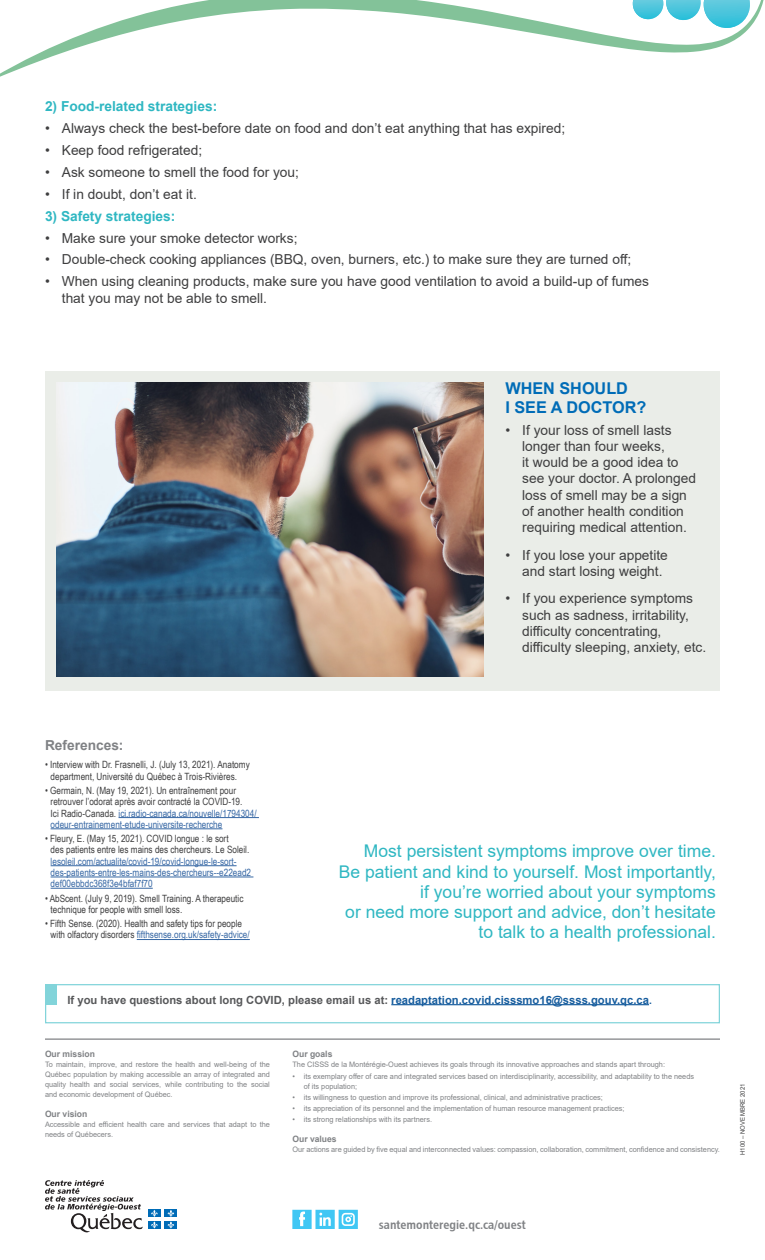
<style>
.page{position:relative;width:765px;height:1260px;background:#fff}
.page>*{position:absolute;margin:0;border:0;box-sizing:border-box;transform-origin:0 0}
.retenir{font:17.5px/20.2px "Arial";color:#2fb7c2;text-align:right}
.Sous-titre{font:700 16.25px/18.8px "Arial";color:#006cb7}
.t1{font:13.75px/16.2px "Arial";color:#3e3e3f}
.Sous_sous-titre{font:700 13.75px "Arial";color:#2fb7c2}
.Références{font:700 13.75px "Arial";color:#808285}
.Site_web_-_C4{font:12.5px "Chaloult Cond Demi Gras Normal";color:#808285}
.Références-2{font:700 11.25px "Arial";color:#57585a}
.Références___Texte_b{font:10px/11.2px "Arial Narrow";color:#3e3e3f}
.Références___Texte_b-2{font:10px/11.2px "Arial Narrow";color:#3667a4}
.Mission_-_titre{font:700 8.75px "Arial";color:#808285}
.Mission_-_texte{font:7.5px/10px "Arial";color:#808285}
.t2{font:6.25px "Arial";letter-spacing:.035em;color:#3e3e3f;scale:.95 1}
.s1{color:#3667a4}
.s2{color:#3e3e3f}
.s3{color:#175d9e}
.s4{font-size:10px;color:#175d9e}
</style>
<div class="page">
<svg style="left:0;top:0;width:764px;height:77px"></svg>
<hr style="left:119px;top:817px;width:140px;height:1px;background:#3667a4">
<hr style="left:51px;top:828px;width:171px;height:1px;background:#3667a4">
<hr style="left:51px;top:865px;width:186px;height:1px;background:#3667a4">
<hr style="left:51px;top:877px;width:202px;height:1px;background:#3667a4">
<hr style="left:51px;top:888px;width:102px;height:1px;background:#3667a4">
<hr style="left:137px;top:939px;width:113px;height:1px;background:#3667a4">
<div style="left:45px;top:984px;width:675px;height:39px;border:1px solid #82d4da"></div>
<div style="left:45px;top:984px;width:12px;height:21px;background:#82d4da"></div>
<hr style="left:391px;top:1004px;width:258px;height:1px;background:#175d9e">
<div style="left:45px;top:371px;width:675px;height:319px;background:#eaede8"></div>
<img style="left:56px;top:382px;width:428px;height:295px">
<hr style="left:45px;top:1039px;width:675px;height:1px;background:#808285">
<svg style="left:45px;top:1181px;width:98px;height:52px"></svg>
<div style="left:148px;top:1209px;width:13px;height:8px;background:#006cb7"></div>
<div style="left:165px;top:1209px;width:12px;height:8px;background:#006cb7"></div>
<div style="left:148px;top:1221px;width:13px;height:8px;background:#006cb7"></div>
<svg style="left:151px;top:1210px;width:7px;height:19px"></svg>
<div style="left:165px;top:1221px;width:12px;height:8px;background:#006cb7"></div>
<svg style="left:168px;top:1210px;width:6px;height:19px"></svg>
<svg style="left:292px;top:1210px;width:66px;height:19px"></svg>
<p class="Sous_sous-titre" style="left:45px;top:97px;width:174px">2) Food-related strategies:</p>
<p class="t1" style="left:45px;top:120px;width:522px">• Always check the best-before date on food and don’t eat anything that has expired;</p>
<p class="t1" style="left:45px;top:142px;width:159px">• Keep food refrigerated;</p>
<p class="t1" style="left:45px;top:164px;width:256px">• Ask someone to smell the food for you;</p>
<p class="t1" style="left:45px;top:186px;width:153px">• If in doubt, don’t eat it.</p>
<p class="Sous_sous-titre" style="left:45px;top:206px;width:132px">3) Safety strategies:</p>
<p class="t1" style="left:45px;top:229px;width:254px">• Make sure your smoke detector works;</p>
<p class="t1" style="left:45px;top:251px;width:588px">• Double-check cooking appliances (BBQ, oven, burners, etc.) to make sure they are turned off;</p>
<p class="t1" style="left:62px;top:273px;width:589px;text-indent:-17px">• When using cleaning products, make sure you have good ventilation to avoid a build-up of fumes that you may not be able to smell.</p>
<p class="Sous-titre" style="left:505px;top:379px;width:142px">WHEN SHOULD<br>I SEE A DOCTOR?</p>
<p class="t1" style="left:522px;top:422px;width:175px;text-indent:-17px">• If your loss of smell lasts longer than four weeks,<br>it would be a good idea to see your doctor. A prolonged loss of smell may be a sign of another health condition requiring medical attention.</p>
<p class="t1" style="left:522px;top:547px;width:147px;text-indent:-17px">• If you lose your appetite and start losing weight.</p>
<p class="t1" style="left:522px;top:590px;width:185px;text-indent:-17px">• If you experience symptoms such as sadness, irritability, difficulty concentrating, difficulty sleeping, anxiety, etc.</p>
<p class="Références" style="left:45px;top:736px;width:80px">References:</p>
<p class="Références___Texte_b" style="left:51px;top:759px;width:201px;text-indent:-6px">• Interview with Dr. Frasnelli, J. (July 13, 2021). Anatomy department, Université du Québec à Trois-Rivières.</p>
<p class="Références___Texte_b" style="left:51px;top:785px;width:208px;text-indent:-6px">• Germain, N. (May 19, 2021). Un entraînement pour retrouver l’odorat après avoir contracté la COVID-19.<br>Ici Radio-Canada. <span class="s1">ici.radio-canada.ca/nouvelle/1794304/ odeur-entrainement-etude-universite-recherche</span></p>
<p class="Références___Texte_b-2" style="left:51px;top:833px;width:202px;text-indent:-6px"><span class="s2">• Fleury, E. (May 15, 2021). COVID longue : le sort<br>des patients entre les mains des chercheurs. Le Soleil. </span>lesoleil.com/actualite/covid-19/covid-longue-le-sort&shy;des-patients-entre-les-mains-des-chercheurs--e22ead2 def00ebbdc368f3e4bfaf7f70</p>
<p class="Références___Texte_b" style="left:51px;top:892px;width:194px;text-indent:-6px">• AbScent. (July 9, 2019). Smell Training. A therapeutic technique for people with smell loss.</p>
<p class="Références___Texte_b" style="left:51px;top:918px;width:201px;text-indent:-6px">• Fifth Sense. (2020). Health and safety tips for people with olfactory disorders <span class="s1">fifthsense.org.uk/safety-advice/</span></p>
<p class="retenir" style="left:339px;top:841px;width:379px">Most persistent symptoms improve over time.<br>Be patient and kind to yourself. Most importantly, if you’re worried about your symptoms<br>or need more support and advice, don’t hesitate to talk to a health professional.</p>
<p class="Références-2" style="left:68px;top:992px;width:586px">If you have questions about long COVID, please email us at: <span class="s3">readaptation.covid.cisssmo16@ssss.gouv.qc.ca</span><span class="s4">.</span></p>
<p class="Mission_-_titre" style="left:45px;top:1048px;width:51px">Our mission</p>
<p class="Mission_-_texte" style="left:45px;top:1060px;width:226px;text-align:justify">To maintain, improve, and restore the health and well-being of the Québec population by making accessible an array of integrated and quality health and social services, while contributing to the social and economic development of Québec.</p>
<p class="Mission_-_titre" style="left:45px;top:1108px;width:44px">Our vision</p>
<p class="Mission_-_texte" style="left:45px;top:1120px;width:226px">Accessible and efficient health care and services that adapt to the needs of Québecers.</p>
<p class="Mission_-_titre" style="left:292px;top:1048px;width:41px">Our goals</p>
<p class="Mission_-_texte" style="left:292px;top:1060px;width:374px">The CISSS de la Montérégie-Ouest achieves its goals through its innovative approaches and stands apart through:</p>
<p class="Mission_-_texte" style="left:304px;top:1071px;width:392px;text-indent:-11px">• its exemplary offer of care and integrated services based on interdisciplinarity, accessibility, and adaptability to the needs of its population;</p>
<p class="Mission_-_texte" style="left:292px;top:1092px;width:312px">• its willingness to question and improve its professional, clinical, and administrative practices;</p>
<p class="Mission_-_texte" style="left:292px;top:1103px;width:334px">• its appreciation of its personnel and the implementation of human resource management practices;</p>
<p class="Mission_-_texte" style="left:292px;top:1115px;width:141px">• its strong relationships with its partners.</p>
<p class="Mission_-_titre" style="left:292px;top:1133px;width:46px">Our values</p>
<p class="Mission_-_texte" style="left:292px;top:1145px;width:429px">Our actions are guided by five equal and interconnected values: compassion, collaboration, commitment, confidence and consistency.</p>
<p class="t2" style="left:738px;top:1155px;width:77px;rotate:-90deg">H100 – NOVEMBRE 2021</p>
<p class="Site_web_-_C4" style="left:379px;top:1217px;width:148px">santemonteregie.qc.ca/ouest</p>
</div>
